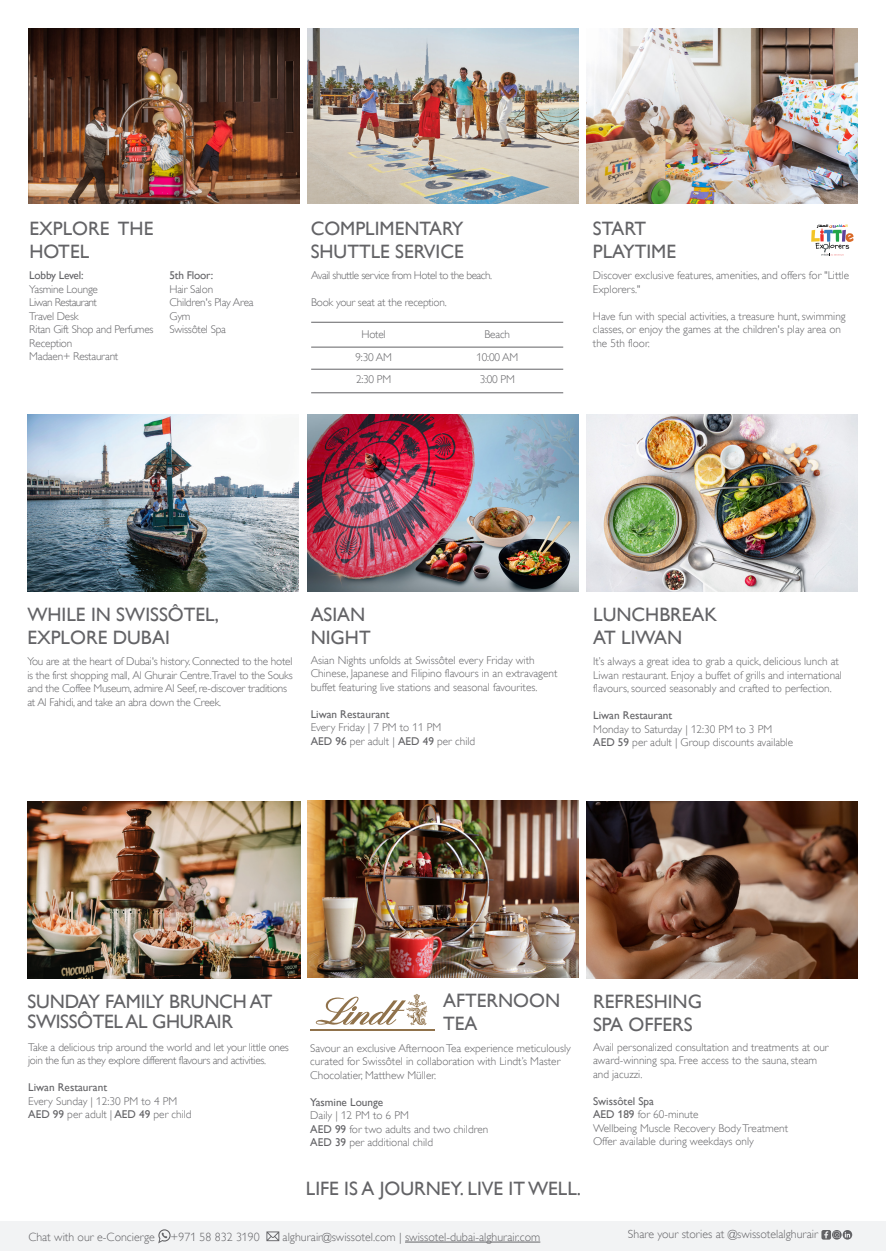
<style>
.page{position:relative;width:886px;height:1251px;background:#fff}
.page>*{position:absolute;margin:0;border:0;box-sizing:border-box;transform-origin:0 0}
.t1{font:19.38px/23.2px "Gill Sans Alt One WGL";color:#636366}
.t2{font:19.38px/20.4px "Gill Sans Alt One WGL";letter-spacing:-.02em;color:#636366}
.t3{font:11.88px "Gill Sans Alt One WGL Light";color:#636366}
.t4{font:11.25px/13.5px "Gill Sans Alt One WGL Light";color:#636366}
.t5{font:11.25px "Gill Sans Alt One WGL Light";letter-spacing:-.02em;color:#636366}
.t6{font:11.25px/13.5px "Gill Sans Alt One WGL Light";letter-spacing:-.03em;color:#636366}
.t7{font:11.25px "Gill Sans Alt One WGL";color:#636366}
.t8{font:11.25px "Gill Sans Alt One WGL Light";letter-spacing:-.04em;color:#636366}
.t9{font:11.25px "Gill Sans Alt One WGL";letter-spacing:-.02em;color:#636366}
.t10{font:11.25px "Gill Sans Alt One WGL Light";letter-spacing:-.05em;color:#636366}
.s1{font-family:"Gill Sans Alt One WGL"}
</style>
<div class="page">
<img style="left:308px;top:414px;width:270px;height:178px">
<img style="left:586px;top:414px;width:271px;height:178px">
<img style="left:308px;top:801px;width:270px;height:177px">
<img style="left:586px;top:801px;width:272px;height:177px">
<div style="left:0;top:1221px;width:886px;height:30px;background:#f2f3f4"></div>
<hr style="left:405px;top:1242px;width:135px;height:1px;background:#636366">
<svg style="left:158px;top:1229px;width:13px;height:14px"></svg>
<svg style="left:266px;top:1231px;width:13px;height:10px"></svg>
<svg style="left:821px;top:1230px;width:31px;height:9px"></svg>
<img style="left:307px;top:28px;width:271px;height:176px">
<img style="left:586px;top:28px;width:271px;height:176px">
<svg style="left:811px;top:224px;width:42px;height:31px"></svg>
<hr style="left:310px;top:1029px;width:124px;height:2px;background:#90724b">
<svg style="left:316px;top:994px;width:111px;height:31px"></svg>
<img style="left:27px;top:801px;width:274px;height:177px">
<hr style="left:311px;top:322px;width:252px;height:1px;background:#636366">
<hr style="left:311px;top:347px;width:252px;height:1px;background:#636366">
<hr style="left:311px;top:369px;width:252px;height:1px;background:#636366">
<hr style="left:311px;top:393px;width:252px;height:1px;background:#636366">
<img style="left:27px;top:414px;width:272px;height:178px">
<img style="left:28px;top:28px;width:272px;height:176px">
<p class="t1" style="left:30px;top:217px;width:125px">EXPLORE THE<br>HOTEL</p>
<p class="t9" style="left:29px;top:268px;width:56px">Lobby Level:</p>
<p class="t5" style="left:29px;top:282px;width:70px">Yasmine Lounge</p>
<p class="t10" style="left:29px;top:295px;width:69px">Liwan Restaurant</p>
<p class="t5" style="left:29px;top:309px;width:51px">Travel Desk</p>
<p class="t5" style="left:29px;top:322px;width:126px">Ritan Gift Shop and Perfumes</p>
<p class="t5" style="left:29px;top:336px;width:44px">Reception</p>
<p class="t5" style="left:29px;top:349px;width:91px">Madaen+ Restaurant</p>
<p class="t9" style="left:169px;top:268px;width:45px">5th Floor:</p>
<p class="t5" style="left:169px;top:282px;width:45px">Hair Salon</p>
<p class="t5" style="left:169px;top:295px;width:86px">Children's Play Area</p>
<p class="t4" style="left:169px;top:309px;width:23px">Gym</p>
<p class="t5" style="left:169px;top:322px;width:58px">Swissôtel Spa</p>
<p class="t1" style="left:311px;top:217px;width:154px">COMPLIMENTARY</p>
<p class="t1" style="left:311px;top:240px;width:155px">SHUTTLE SERVICE</p>
<p class="t8" style="left:311px;top:268px;width:183px">Avail shuttle service from Hotel to the beach.</p>
<p class="t5" style="left:311px;top:295px;width:137px">Book your seat at the reception.</p>
<p class="t4" style="left:361px;top:328px;width:26px">Hotel</p>
<p class="t4" style="left:484px;top:328px;width:27px">Beach</p>
<p class="t4" style="left:355px;top:350px;width:38px">9:30 AM</p>
<p class="t4" style="left:476px;top:350px;width:43px">10:00 AM</p>
<p class="t4" style="left:356px;top:373px;width:37px">2:30 PM</p>
<p class="t4" style="left:480px;top:373px;width:37px">3:00 PM</p>
<p class="t1" style="left:593px;top:217px;width:85px">START<br>PLAYTIME</p>
<p class="t4" style="left:593px;top:269px;width:258px">Discover exclusive features, amenities, and offers for "Little<br>Explorers."</p>
<p class="t4" style="left:593px;top:309px;width:254px">Have fun with special activities, a treasure hunt, swimming classes, or enjoy the games at the children's play area on the 5th floor.</p>
<p class="t1" style="left:27px;top:603px;width:193px">WHILE IN SWISSÔTEL,<br>EXPLORE DUBAI</p>
<p class="t4" style="left:27px;top:655px;width:267px;text-align:justify">You are at the heart of Dubai's history. Connected to the hotel is the first shopping mall, Al Ghurair Centre.Travel to the Souks and the Coffee Museum, admire Al Seef, re-discover traditions</p>
<p class="t5" style="left:27px;top:694px;width:195px">at Al Fahidi, and take an abra down the Creek.</p>
<p class="t1" style="left:311px;top:603px;width:56px">ASIAN</p>
<p class="t1" style="left:311px;top:626px;width:62px">NIGHT</p>
<p class="t4" style="left:311px;top:653px;width:248px">Asian Nights unfolds at Swissôtel every Friday with<br>Chinese, Japanese and Filipino flavours in an extravagent buffet featuring live stations and seasonal favourites.</p>
<p class="t7" style="left:311px;top:706px;width:80px">Liwan Restaurant</p>
<p class="t4" style="left:311px;top:721px;width:132px">Every Friday | 7 PM to 11 PM</p>
<p class="t4" style="left:311px;top:734px;width:166px"><span class="s1">AED 96</span> per adult | <span class="s1">AED 49</span> per child</p>
<p class="t1" style="left:593px;top:603px;width:125px">LUNCHBREAK</p>
<p class="t1" style="left:593px;top:626px;width:90px">AT LIWAN</p>
<p class="t4" style="left:593px;top:655px;width:250px">It’s always a great idea to grab a quick, delicious lunch at<br>Liwan restaurant. Enjoy a buffet of grills and international flavours, sourced seasonably and crafted to perfection.</p>
<p class="t7" style="left:593px;top:708px;width:80px">Liwan Restaurant</p>
<p class="t4" style="left:593px;top:722px;width:180px">Monday to Saturday | 12:30 PM to 3 PM</p>
<p class="t4" style="left:593px;top:736px;width:202px"><span class="s1">AED 59</span> per adult | Group discounts available</p>
<p class="t2" style="left:28px;top:991px;width:246px">SUNDAY FAMILY BRUNCH AT<br>SWISSÔTEL AL GHURAIR</p>
<p class="t6" style="left:28px;top:1040px;width:262px">Take a delicious trip around the world and let your little ones join the fun as they explore different flavours and activities.</p>
<p class="t7" style="left:28px;top:1079px;width:80px">Liwan Restaurant</p>
<p class="t4" style="left:28px;top:1094px;width:151px">Every Sunday | 12:30 PM to 4 PM</p>
<p class="t4" style="left:28px;top:1108px;width:165px"><span class="s1">AED 99</span> per adult | <span class="s1">AED 49</span> per child</p>
<p class="t1" style="left:443px;top:989px;width:119px">AFTERNOON<br>TEA</p>
<p class="t4" style="left:310px;top:1041px;width:262px">Savour an exclusive Afternoon Tea experience meticulously curated for Swissôtel in collaboration with Lindt’s Master<br>Chocolatier, Matthew Müller.</p>
<p class="t7" style="left:310px;top:1094px;width:75px">Yasmine Lounge</p>
<p class="t4" style="left:310px;top:1108px;width:100px">Daily | 12 PM to 6 PM</p>
<p class="t4" style="left:310px;top:1122px;width:180px"><span class="s1">AED 99</span> for two adults and two children</p>
<p class="t4" style="left:310px;top:1135px;width:124px"><span class="s1">AED 39</span> per additional child</p>
<p class="t1" style="left:593px;top:989px;width:111px">REFRESHING</p>
<p class="t1" style="left:593px;top:1012px;width:101px">SPA OFFERS</p>
<p class="t4" style="left:593px;top:1040px;width:237px">Avail personalized consultation and treatments at our award-winning spa. Free access to the sauna, steam</p>
<p class="t4" style="left:593px;top:1067px;width:51px">and jacuzzi.</p>
<p class="t7" style="left:593px;top:1093px;width:62px">Swissôtel Spa</p>
<p class="t4" style="left:593px;top:1108px;width:107px"><span class="s1">AED 189</span> for 60-minute</p>
<p class="t4" style="left:593px;top:1121px;width:197px">Wellbeing Muscle Recovery Body Treatment</p>
<p class="t4" style="left:593px;top:1135px;width:162px">Offer available during weekdays only</p>
<p class="t1" style="left:306px;top:1177px;width:277px">LIFE IS A JOURNEY. LIVE IT WELL.</p>
<p class="t3" style="left:28px;top:1229px;width:128px">Chat with our e-Concierge</p>
<p class="t3" style="left:171px;top:1229px;width:91px">+971 58 832 3190</p>
<p class="t3" style="left:283px;top:1229px;width:259px">alghurair@swissotel.com | swissotel-dubai-alghurair.com</p>
<p class="t3" style="left:628px;top:1226px;width:192px">Share your stories at @swissotelalghurair</p>
</div>
